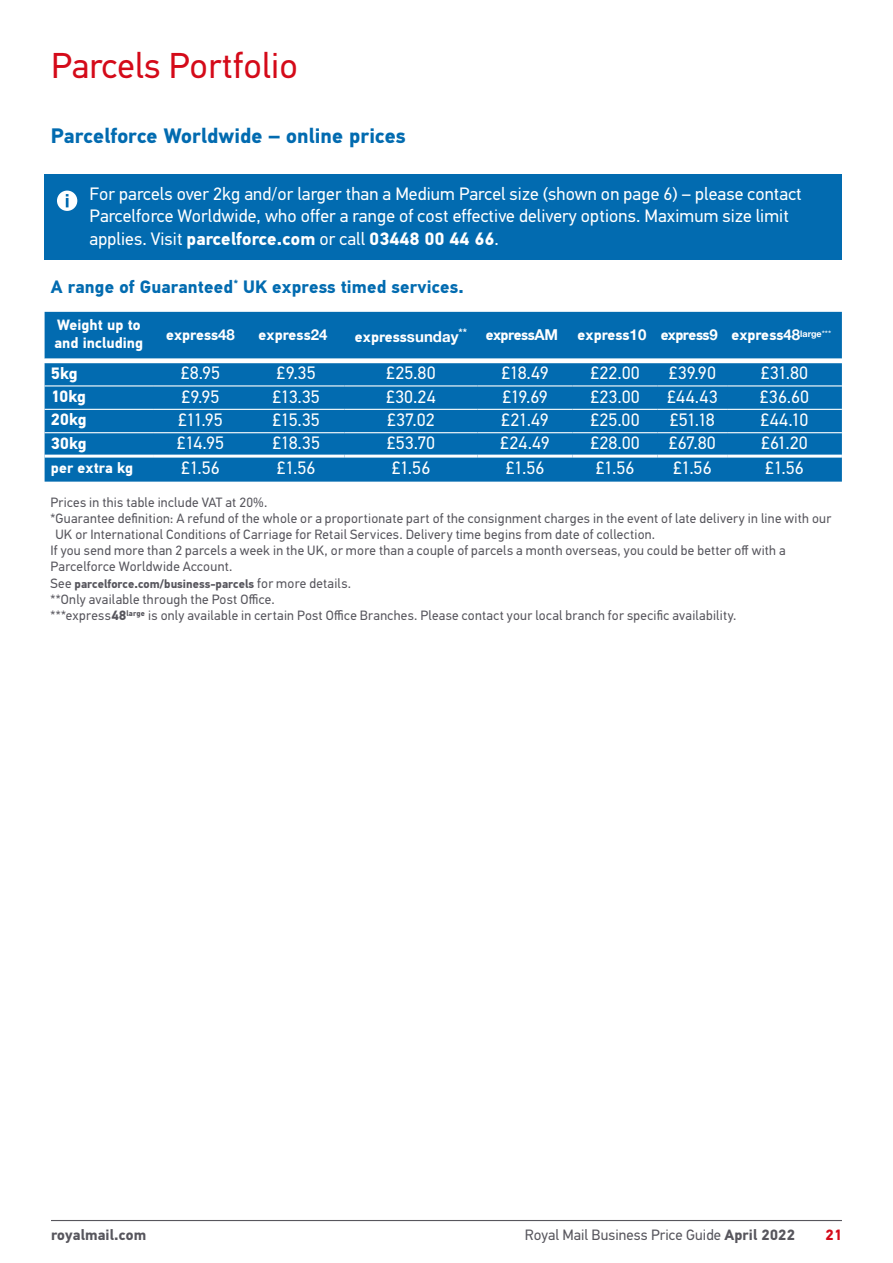
<style>
.page{position:relative;width:893px;height:1263px;background:#fff}
.page>*{position:absolute;margin:0;border:0;box-sizing:border-box;transform-origin:0 0}
.t1{font:36px "PFDIN Text Std";letter-spacing:.005em;color:#d40a19}
.t2{font:700 21px "PFDIN Text Std";letter-spacing:.005em;color:#026bb0}
.t3{font:18px/22.5px "PFDIN Text Std";letter-spacing:.005em;color:#fff}
.t4{font:700 18px "PFDIN Text Std";letter-spacing:.01em;color:#026bb0}
.t5{font:700 16.5px "PFDIN Text Std";letter-spacing:-.01em;color:#fff}
.t6{font:700 15px/18px "PFDIN Text Std";letter-spacing:.005em;color:#fff}
.t7{font:15px "PFDIN Text Std";letter-spacing:.005em;color:#57565d}
.t8{font:700 15px "PFDIN Text Std";letter-spacing:-.025em;color:#fff}
.t9{font:700 15px "PFDIN Text Std";letter-spacing:.01em;color:#57565d}
.t10{font:700 15px "PFDIN Text Std";color:#d40a19}
.t11{font:13.5px/16.2px "PFDIN Text Std";letter-spacing:.02em;color:#57565d}
.t12{font:700 12px "PFDIN Text Std";color:#57565d}
.s1{font-weight:700}
.s2{font-family:"Helvetica Neue"}
.s3{font-weight:400;font-size:13.5px}
</style>
<div class="page">
<hr style="left:51px;top:1220px;width:791px;height:1px;background:#57565d">
<div style="left:44px;top:174px;width:798px;height:85px;background:#026bb0"></div>
<div style="left:45px;top:312px;width:797px;height:170px;background:#026bb0"></div>
<svg style="left:45px;top:359px;width:797px;height:4px"></svg>
<hr style="left:45px;top:385px;width:108px;height:1px;background:#fff">
<hr style="left:153px;top:385px;width:95px;height:1px;background:#fff">
<hr style="left:248px;top:385px;width:96px;height:1px;background:#fff">
<hr style="left:344px;top:385px;width:134px;height:1px;background:#fff">
<hr style="left:478px;top:385px;width:95px;height:1px;background:#fff">
<hr style="left:573px;top:385px;width:85px;height:1px;background:#fff">
<hr style="left:658px;top:385px;width:69px;height:1px;background:#fff">
<hr style="left:727px;top:385px;width:115px;height:1px;background:#fff">
<hr style="left:45px;top:409px;width:108px;height:1px;background:#fff">
<hr style="left:153px;top:409px;width:95px;height:1px;background:#fff">
<hr style="left:248px;top:409px;width:96px;height:1px;background:#fff">
<hr style="left:344px;top:409px;width:134px;height:1px;background:#fff">
<hr style="left:478px;top:409px;width:95px;height:1px;background:#fff">
<hr style="left:573px;top:409px;width:85px;height:1px;background:#fff">
<hr style="left:658px;top:409px;width:69px;height:1px;background:#fff">
<hr style="left:727px;top:409px;width:115px;height:1px;background:#fff">
<hr style="left:45px;top:432px;width:108px;height:1px;background:#fff">
<hr style="left:153px;top:432px;width:95px;height:1px;background:#fff">
<hr style="left:248px;top:432px;width:96px;height:1px;background:#fff">
<hr style="left:344px;top:432px;width:134px;height:1px;background:#fff">
<hr style="left:478px;top:432px;width:95px;height:1px;background:#fff">
<hr style="left:573px;top:432px;width:85px;height:1px;background:#fff">
<hr style="left:658px;top:432px;width:69px;height:1px;background:#fff">
<hr style="left:727px;top:432px;width:115px;height:1px;background:#fff">
<hr style="left:45px;top:455px;width:108px;height:3px;background:#fff">
<hr style="left:153px;top:455px;width:95px;height:3px;background:#fff">
<hr style="left:248px;top:455px;width:96px;height:3px;background:#fff">
<hr style="left:344px;top:455px;width:134px;height:3px;background:#fff">
<hr style="left:478px;top:455px;width:95px;height:3px;background:#fff">
<hr style="left:573px;top:455px;width:85px;height:3px;background:#fff">
<hr style="left:658px;top:455px;width:69px;height:3px;background:#fff">
<hr style="left:727px;top:455px;width:115px;height:3px;background:#fff">
<div style="left:57px;top:191px;width:20px;height:20px;background:#fff;border-radius:50%"></div>
<svg style="left:66px;top:194px;width:3px;height:13px"></svg>
<h1 class="t1" style="left:51px;top:44px;width:248px">Parcels Portfolio</h1>
<h2 class="t2" style="left:51px;top:123px;width:356px">Parcelforce Worldwide – online prices</h2>
<p class="t3" style="left:90px;top:182px;width:714px">For parcels over 2kg and/or larger than a Medium Parcel size (shown on page 6) – please contact<br>Parcelforce Worldwide, who offer a range of cost effective delivery options. Maximum size limit applies. Visit <span class="s1">parcelforce.com</span> or call <span class="s1">03448 00 44 66</span>.</p>
<h3 class="t4" style="left:51px;top:276px;width:414px">A range of Guaranteed<sup>*</sup> UK express timed services.</h3>
<p class="t6" style="left:54px;top:316px;width:90px">Weight up to and including</p>
<p class="t6" style="left:166px;top:327px;width:70px">express<span class="s2">48</span></p>
<p class="t6" style="left:259px;top:327px;width:70px">express<span class="s2">24</span></p>
<p class="t8" style="left:355px;top:327px;width:205px">express<span class="s2">sunday</span><sup>**</sup> express<span class="s2">AM</span></p>
<p class="t6" style="left:577px;top:327px;width:255px">express<span class="s2">10</span> express<span class="s2">9</span> express<span class="s2">48</span><sup>large</sup><sup>***</sup></p>
<p class="t5" style="left:51px;top:363px;width:28px">5kg</p>
<h3 class="t3" style="left:181px;top:362px;width:41px">£8.95</h3>
<h3 class="t3" style="left:277px;top:362px;width:41px">£9.35</h3>
<h3 class="t3" style="left:386px;top:362px;width:51px">£25.80</h3>
<h3 class="t3" style="left:501px;top:362px;width:49px">£18.49</h3>
<h3 class="t3" style="left:590px;top:362px;width:51px">£22.00</h3>
<h3 class="t3" style="left:669px;top:362px;width:49px">£39.90</h3>
<h3 class="t3" style="left:761px;top:362px;width:49px">£31.80</h3>
<p class="t5" style="left:51px;top:386px;width:36px">10kg</p>
<h3 class="t3" style="left:181px;top:385px;width:40px">£9.95</h3>
<h3 class="t3" style="left:272px;top:385px;width:49px">£13.35</h3>
<h3 class="t3" style="left:386px;top:385px;width:51px">£30.24</h3>
<h3 class="t3" style="left:502px;top:385px;width:47px">£19.69</h3>
<h3 class="t3" style="left:590px;top:385px;width:51px">£23.00</h3>
<h3 class="t3" style="left:667px;top:385px;width:52px">£44.43</h3>
<h3 class="t3" style="left:760px;top:385px;width:51px">£36.60</h3>
<p class="t5" style="left:51px;top:410px;width:37px">20kg</p>
<h3 class="t3" style="left:178px;top:409px;width:46px">£11.95</h3>
<h3 class="t3" style="left:272px;top:409px;width:49px">£15.35</h3>
<h3 class="t3" style="left:387px;top:409px;width:49px">£37.02</h3>
<h3 class="t3" style="left:501px;top:409px;width:49px">£21.49</h3>
<h3 class="t3" style="left:590px;top:409px;width:51px">£25.00</h3>
<h3 class="t3" style="left:670px;top:409px;width:46px">£51.18</h3>
<h3 class="t3" style="left:761px;top:409px;width:49px">£44.10</h3>
<p class="t5" style="left:51px;top:433px;width:37px">30kg</p>
<h3 class="t3" style="left:177px;top:432px;width:49px">£14.95</h3>
<h3 class="t3" style="left:272px;top:432px;width:49px">£18.35</h3>
<h3 class="t3" style="left:387px;top:432px;width:50px">£53.70</h3>
<h3 class="t3" style="left:500px;top:432px;width:51px">£24.49</h3>
<h3 class="t3" style="left:590px;top:432px;width:51px">£28.00</h3>
<h3 class="t3" style="left:669px;top:432px;width:48px">£67.80</h3>
<h3 class="t3" style="left:761px;top:432px;width:48px">£61.20</h3>
<p class="t6" style="left:51px;top:459px;width:84px">per extra kg</p>
<h3 class="t3" style="left:181px;top:457px;width:40px">£1.56</h3>
<h3 class="t3" style="left:277px;top:457px;width:40px">£1.56</h3>
<h3 class="t3" style="left:392px;top:457px;width:40px">£1.56</h3>
<h3 class="t3" style="left:506px;top:457px;width:40px">£1.56</h3>
<h3 class="t3" style="left:596px;top:457px;width:40px">£1.56</h3>
<h3 class="t3" style="left:673px;top:457px;width:40px">£1.56</h3>
<h3 class="t3" style="left:765px;top:457px;width:40px">£1.56</h3>
<p class="t11" style="left:50px;top:494px;width:218px">Prices in this table include VAT at 20%.</p>
<p class="t11" style="left:50px;top:510px;width:782px">*Guarantee definition: A refund of the whole or a proportionate part of the consignment charges in the event of late delivery in line with our</p>
<p class="t11" style="left:56px;top:526px;width:601px">UK or International Conditions of Carriage for Retail Services. Delivery time begins from date of collection.</p>
<p class="t11" style="left:50px;top:542px;width:737px">If you send more than 2 parcels a week in the UK, or more than a couple of parcels a month overseas, you could be better off with a</p>
<p class="t11" style="left:50px;top:559px;width:183px">Parcelforce Worldwide Account.</p>
<p class="t12" style="left:50px;top:576px;width:302px"><span class="s3">See</span> parcelforce.com/business-parcels <span class="s3">for more details.</span></p>
<p class="t11" style="left:50px;top:591px;width:688px">**Only available through the Post Office.<br>***express<span class="s1">48</span><sup>large</sup> is only available in certain Post Office Branches. Please contact your local branch for specific availability.</p>
<p class="t9" style="left:51px;top:1226px;width:97px">royalmail.com</p>
<p class="t7" style="left:525px;top:1226px;width:272px">Royal Mail Business Price Guide <span class="s1">April 2022</span></p>
<p class="t10" style="left:825px;top:1226px;width:18px">21</p>
</div>
